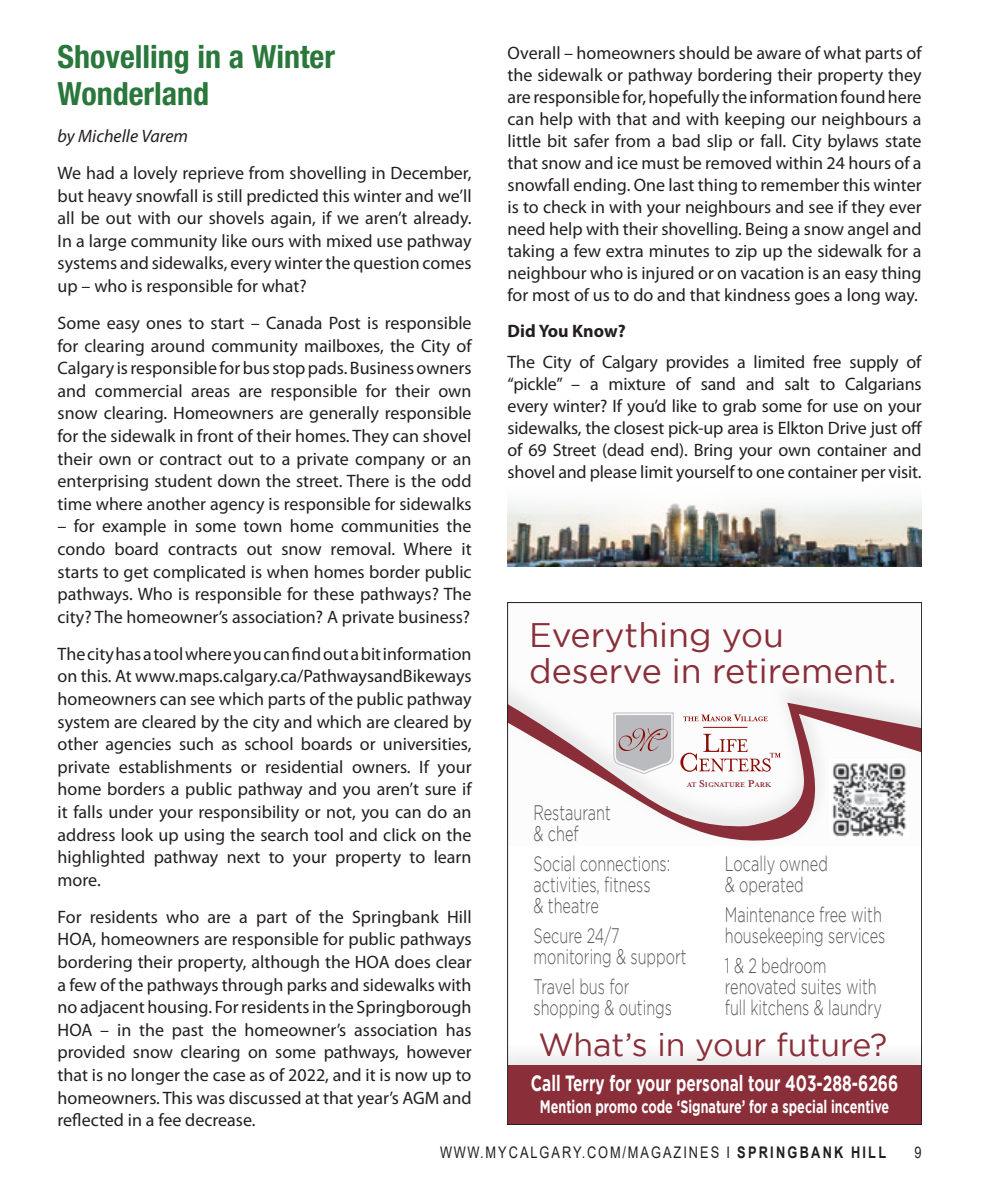
<style>
.page{position:relative;width:990px;height:1188px;background:#fff}
.page>*{position:absolute;margin:0;border:0;box-sizing:border-box;transform-origin:0 0}
.t1{font:34px/36px "Gotham";color:#8a2e39}
.In_Around_title{font:700 condensed 32px/36.6px "Helvetica Neue LT Std";color:#29773b}
.t2{font:32px "Gotham";color:#8a2e39}
.t3{font:700 22px "Gotham";color:#fff;scale:.7 1}
.t4{font:300 21px/21px "Gotham";color:#57585a;scale:.69 1}
.Body_text{font:18px/22.6px "Myriad Pro";color:#231f20;text-align:justify}
.t5{font:700 18px "Gotham";color:#fff;scale:.7 1}
.Body_text-2{font:italic 18px "Myriad Pro";color:#231f20}
.Body_text-3{font:700 18px "Myriad Pro";color:#231f20}
.t6{font:16px "Arial";letter-spacing:.155em;color:#231f20;scale:.8 1}
.t7{font:700 8px "Mrs Eaves OT";color:#8a2e39}
.s1{font-size:11.4px}
.s2{font-weight:700}
</style>
<div class="page">
<img style="left:508px;top:501px;width:414px;height:66px">
<div style="left:508px;top:1045px;width:414px;height:80px;background:#f4f4f4"></div>
<div style="left:508px;top:1065px;width:414px;height:60px;background:#8a2e39"></div>
<svg style="left:510px;top:689px;width:410px;height:152px"></svg>
<svg style="left:683px;top:715px;width:85px;height:6px"></svg>
<hr style="left:703px;top:727px;width:44px;height:1px;background:#8b0a02">
<svg style="left:614px;top:713px;width:60px;height:61px;background:#c3bdbf"></svg>
<svg style="left:680px;top:734px;width:101px;height:38px"></svg>
<img style="left:829px;top:759px;width:79px;height:80px">
<p class="In_Around_title" style="left:58px;top:38px;width:279px">Shovelling in a Winter<br>Wonderland</p>
<p class="Body_text-2" style="left:58px;top:125px;width:132px">by Michelle Varem</p>
<p class="Body_text" style="left:58px;top:161px;width:416px">We had a lovely reprieve from shovelling in December, but heavy snowfall is still predicted this winter and we’ll all be out with our shovels again, if we aren’t already.<br>In a large community like ours with mixed use pathway systems and sidewalks, every winter the question comes up – who is responsible for what?</p>
<p class="Body_text" style="left:58px;top:311px;width:416px">Some easy ones to start – Canada Post is responsible for clearing around community mailboxes, the City of Calgary is responsible for bus stop pads. Business owners and commercial areas are responsible for their own snow clearing. Homeowners are generally responsible for the sidewalk in front of their homes. They can shovel their own or contract out to a private company or an enterprising student down the street. There is the odd time where another agency is responsible for sidewalks</p>
<p class="Body_text" style="left:58px;top:515px;width:416px">– for example in some town home communities the condo board contracts out snow removal. Where it starts to get complicated is when homes border public pathways. Who is responsible for these pathways? The city? The homeowner’s association? A private business?</p>
<p class="Body_text" style="left:58px;top:642px;width:416px">The city has a tool where you can find out a bit information on this. At www.maps.calgary.ca/PathwaysandBikeways homeowners can see which parts of the public pathway system are cleared by the city and which are cleared by other agencies such as school boards or universities, private establishments or residential owners. If your home borders a public pathway and you aren’t sure if it falls under your responsibility or not, you can do an address look up using the search tool and click on the highlighted pathway next to your property to learn more.</p>
<p class="Body_text" style="left:58px;top:905px;width:416px">For residents who are a part of the Springbank Hill HOA, homeowners are responsible for public pathways bordering their property, although the HOA does clear a few of the pathways through parks and sidewalks with no adjacent housing. For residents in the Springborough HOA – in the past the homeowner’s association has provided snow clearing on some pathways, however that is no longer the case as of 2022, and it is now up to homeowners. This was discussed at that year’s AGM and reflected in a fee decrease.</p>
<p class="Body_text" style="left:508px;top:42px;width:416px;line-height:22px">Overall – homeowners should be aware of what parts of the sidewalk or pathway bordering their property they are responsible for, hopefully the information found here can help with that and with keeping our neighbours a little bit safer from a bad slip or fall. City bylaws state that snow and ice must be removed within 24 hours of a snowfall ending. One last thing to remember this winter is to check in with your neighbours and see if they ever need help with their shovelling. Being a snow angel and taking a few extra minutes to zip up the sidewalk for a neighbour who is injured or on vacation is an easy thing for most of us to do and that kindness goes a long way.</p>
<p class="Body_text-3" style="left:508px;top:320px;width:120px">Did You Know?</p>
<p class="Body_text" style="left:508px;top:351px;width:416px;line-height:22px">The City of Calgary provides a limited free supply of “pickle” – a mixture of sand and salt to Calgarians every winter? If you’d like to grab some for use on your sidewalks, the closest pick-up area is Elkton Drive just off of 69 Street (dead end). Bring your own container and shovel and please limit yourself to one container per visit.</p>
<p class="t1" style="left:529px;top:617px;width:369px">Everything you deserve in retirement.</p>
<p class="t7" style="left:687px;top:780px;width:86px">AT <span class="s1">S</span>IGNATURE <span class="s1">P</span>ARK</p>
<p class="t4" style="left:534px;top:802px;width:114px">Restaurant &amp; chef</p>
<p class="t4" style="left:534px;top:853px;width:200px">Social connections: activities, fitness<br>&amp; theatre</p>
<p class="t4" style="left:534px;top:925px;width:223px">Secure 24/7 monitoring &amp; support</p>
<p class="t4" style="left:534px;top:976px;width:202px">Travel bus for shopping &amp; outings</p>
<p class="t4" style="left:725px;top:853px;width:151px">Locally owned &amp; operated</p>
<p class="t4" style="left:725px;top:904px;width:234px">Maintenance free with housekeeping services</p>
<p class="t4" style="left:725px;top:955px;width:229px">1 &amp; 2 bedroom renovated suites with full kitchens &amp; laundry</p>
<p class="t2" style="left:538px;top:1027px;width:350px">What’s in your future?</p>
<p class="t3" style="left:531px;top:1071px;width:526px">Call Terry for your personal tour 403-288-6266</p>
<p class="t5" style="left:540px;top:1096px;width:501px">Mention promo code ‘Signature’ for a special incentive</p>
<p class="t6" style="left:440px;top:1141px;width:559px">WWW.MYCALGARY.COM/MAGAZINES I <span class="s2">SPRINGBANK HILL</span></p>
<p class="t6" style="left:914px;top:1141px;width:10px">9</p>
</div>
